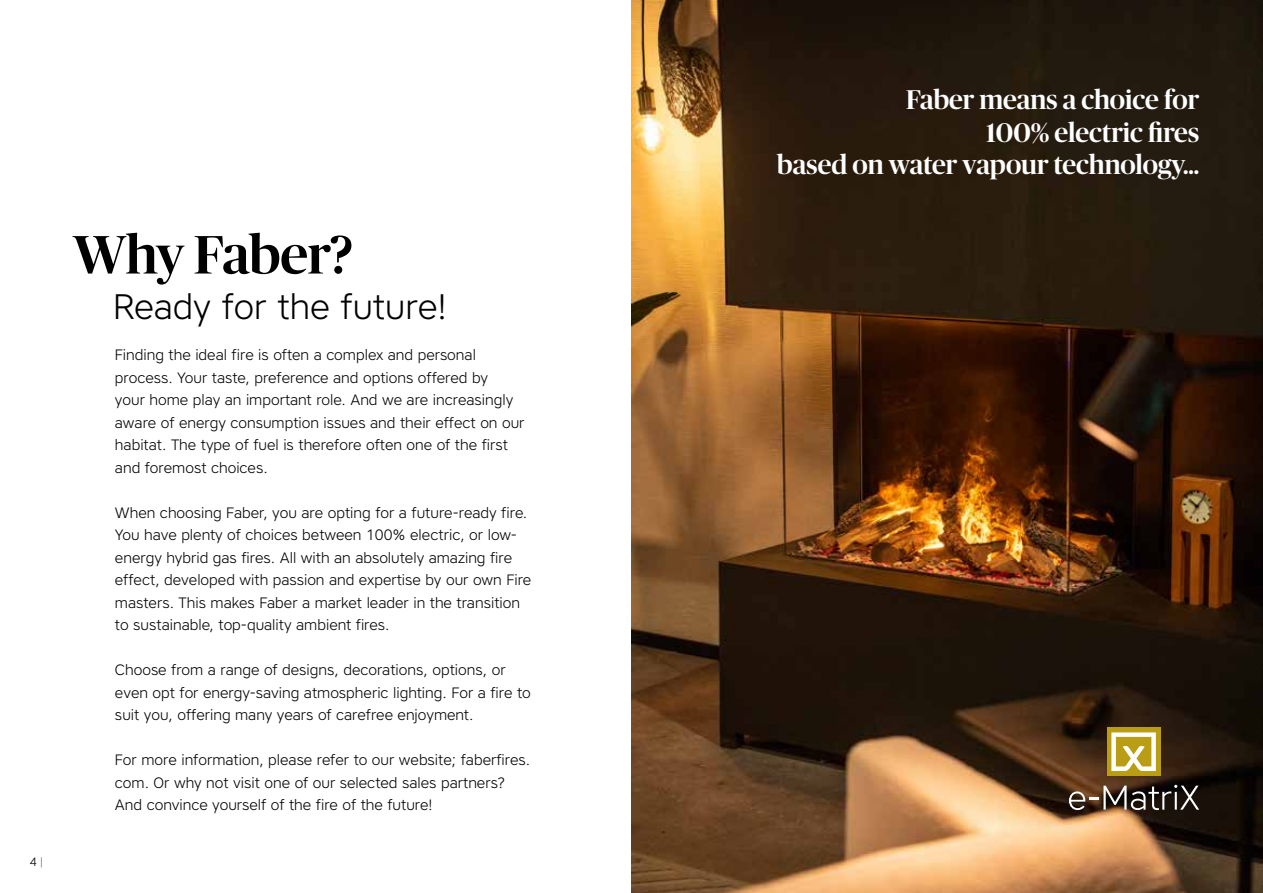
<style>
.page{position:relative;width:1263px;height:893px;background:#fff}
.page>*{position:absolute;margin:0;border:0;box-sizing:border-box;transform-origin:0 0}
.t1{font:500 54px "Publico Banner";color:#000}
.t2{font:300 35.4px "Core Sans A35";color:#000}
.t3{font:500 27px/32.4px "Publico Banner";color:#fff;text-align:right}
.t4{font:300 15px/22.5px "Core Sans A35";color:#000}
.t5{font:300 12px "Core Sans A35";color:#000}
.s1{font-family:"Publico Banner";font-weight:500}
</style>
<div class="page">
<img style="left:631px;top:0;width:632px;height:893px">
<svg style="left:1069px;top:785px;width:130px;height:25px;background:#594c43"></svg>
<div style="left:1107px;top:728px;width:53px;height:48px;background:#b99d15"></div>
<svg style="left:1111px;top:732px;width:45px;height:39px"></svg>
<p class="t5" style="left:30px;top:854px;width:14px">4 <span class="s1">|</span></p>
<h1 class="t1" style="left:73px;top:217px;width:281px">Why Faber?</h1>
<h2 class="t2" style="left:113px;top:283px;width:335px">Ready for the future!</h2>
<p class="t4" style="left:115px;top:343px;width:411px">Finding the ideal fire is often a complex and personal process. Your taste, preference and options offered by<br>your home play an important role. And we are increasingly aware of energy consumption issues and their effect on our habitat. The type of fuel is therefore often one of the first and foremost choices.</p>
<p class="t4" style="left:115px;top:501px;width:418px">When choosing Faber, you are opting for a future-ready fire.<br>You have plenty of choices between 100% electric, or low&shy;energy hybrid gas fires. All with an absolutely amazing fire effect, developed with passion and expertise by our own Fire masters. This makes Faber a market leader in the transition to sustainable, top-quality ambient fires.</p>
<p class="t4" style="left:115px;top:658px;width:417px">Choose from a range of designs, decorations, options, or even opt for energy-saving atmospheric lighting. For a fire to suit you, offering many years of carefree enjoyment.</p>
<p class="t4" style="left:115px;top:748px;width:417px">For more information, please refer to our website; faberfires. com. Or why not visit one of our selected sales partners?<br>And convince yourself of the fire of the future!</p>
<h3 class="t3" style="left:777px;top:82px;width:423px">Faber means a choice for<br>100% electric fires<br>based on water vapour technology...</h3>
</div>
